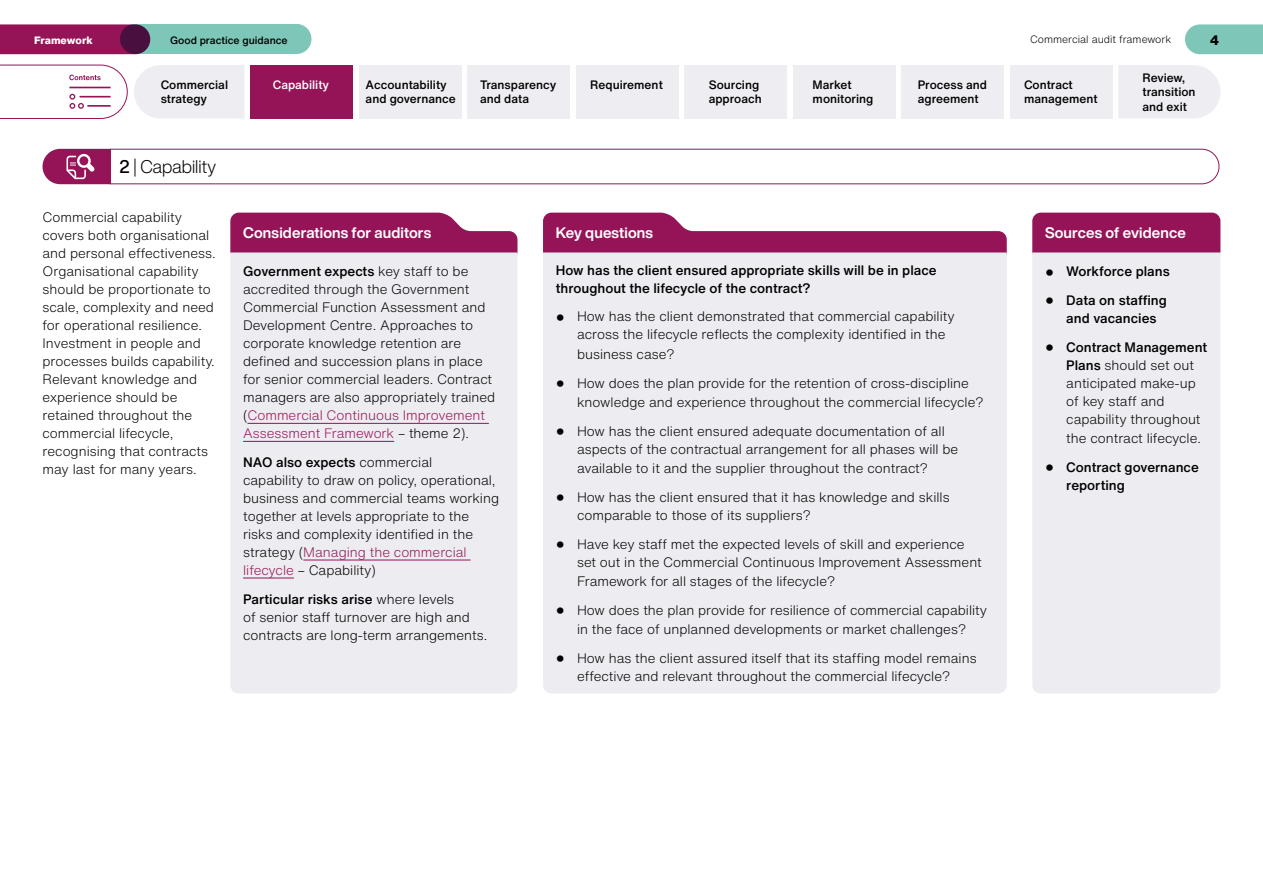
<style>
.page{position:relative;width:1263px;height:893px;background:#fff}
.page>*{position:absolute;margin:0;border:0;box-sizing:border-box;transform-origin:0 0}
.heading_3{font:300 18px "Helvetica Now Display";color:#000}
.heading_3-2{font:700 15px "Helvetica Now Display";letter-spacing:.01em;color:#fff}
.body_text{font:300 13.5px/18px "Helvetica Now Text";color:#000}
.bullet{font:300 13.5px/18px "Helvetica Now Text";color:#000}
.body_text-2{font:500 13.5px/18px "Helvetica Now Text";color:#000}
.bullet-2{font:500 13.5px/18px "Helvetica Now Text";color:#000}
.t1{font:800 13.5px "Helvetica Now Text";color:#000}
.t2{font:500 12px/14.4px "Helvetica Now Text";color:#000}
.t3{font:500 12px "Helvetica Now Text";color:#fff}
.t4{font:300 10.5px "Helvetica Now Text";color:#000}
.t5{font:500 10.5px "Helvetica Now Text";color:#000}
.t6{font:800 10.5px "Helvetica Now Text";color:#fff}
.s1{font-weight:500}
.s2{color:#951458}
.s3{font-family:"Helvetica Neue LT Std";font-size:18px}
.s4{font-family:"Helvetica Neue LT Std";font-weight:300;font-size:18px}
</style>
<div class="page">
<svg style="left:1185px;top:24px;width:78px;height:30px;background:#85cabb"></svg>
<div style="left:0;top:24px;width:131px;height:30px;background:#951458"></div>
<div style="left:120px;top:24px;width:191px;height:29px;background:#7ec7b8;border-radius:15px"></div>
<div style="left:120px;top:24px;width:191px;height:30px;border:1px solid #7ec7b8;border-radius:15px"></div>
<div style="left:576px;top:65px;width:102px;height:53px;background:#eeedf2"></div>
<div style="left:685px;top:65px;width:102px;height:53px;background:#eeedf2"></div>
<div style="left:793px;top:65px;width:102px;height:53px;background:#eeedf2"></div>
<div style="left:901px;top:65px;width:102px;height:53px;background:#eeedf2"></div>
<div style="left:1010px;top:65px;width:102px;height:53px;background:#eeedf2"></div>
<div style="left:1118px;top:65px;width:102px;height:53px;background:#eeedf2"></div>
<div style="left:468px;top:65px;width:102px;height:53px;background:#eeedf2"></div>
<div style="left:359px;top:65px;width:102px;height:53px;background:#eeedf2"></div>
<div style="left:134px;top:65px;width:110px;height:53px;background:#eeedf2"></div>
<svg style="left:0;top:65px;width:128px;height:54px"></svg>
<div style="left:251px;top:65px;width:102px;height:53px;background:#951458"></div>
<svg style="left:42px;top:148px;width:1178px;height:37px"></svg>
<div style="left:1032px;top:213px;width:188px;height:47px;background:#951458;border-radius:9px"></div>
<div style="left:1032px;top:252px;width:188px;height:442px;background:#edecf0"></div>
<svg style="left:230px;top:213px;width:287px;height:39px;background:#9f2c69"></svg>
<svg style="left:543px;top:213px;width:464px;height:39px"></svg>
<div style="left:230px;top:252px;width:287px;height:442px;background:#edecf0"></div>
<hr style="left:247px;top:423px;width:242px;height:1px;background:#951458">
<hr style="left:243px;top:441px;width:151px;height:1px;background:#951458">
<hr style="left:303px;top:560px;width:168px;height:1px;background:#951458">
<hr style="left:243px;top:578px;width:51px;height:1px;background:#951458">
<div style="left:543px;top:252px;width:464px;height:442px;background:#edecf0"></div>
<p class="t6" style="left:34px;top:32px;width:60px">Framework</p>
<p class="t5" style="left:170px;top:32px;width:119px">Good practice guidance</p>
<p class="t4" style="left:1030px;top:32px;width:143px">Commercial audit framework</p>
<p class="t1" style="left:1210px;top:30px;width:11px">4</p>
<p class="t2" style="left:590px;top:77px;width:74px">Requirement</p>
<p class="t2" style="left:709px;top:77px;width:55px">Sourcing approach</p>
<p class="t2" style="left:813px;top:77px;width:62px">Market monitoring</p>
<p class="t2" style="left:918px;top:77px;width:71px">Process and agreement</p>
<p class="t2" style="left:1024px;top:77px;width:75px">Contract management</p>
<p class="t2" style="left:1142px;top:70px;width:55px">Review, transition and exit</p>
<p class="t6" style="left:40px;top:32px;width:45px">oreword</p>
<p class="t2" style="left:161px;top:77px;width:69px">Commercial strategy</p>
<p class="t3" style="left:273px;top:76px;width:58px">Capability</p>
<p class="t2" style="left:366px;top:77px;width:92px">Accountability and governance</p>
<p class="t2" style="left:480px;top:77px;width:78px">Transparency and data</p>
<p class="heading_3" style="left:119px;top:154px;width:98px"><span class="s1">2</span> | Capability</p>
<p class="body_text" style="left:43px;top:208px;width:175px">Commercial capability covers both organisational and personal effectiveness.<br>Organisational capability should be proportionate to scale, complexity and need for operational resilience.<br>Investment in people and processes builds capability.<br>Relevant knowledge and experience should be retained throughout the commercial lifecycle, recognising that contracts may last for many years.</p>
<p class="heading_3-2" style="left:243px;top:222px;width:190px">Considerations for auditors</p>
<p class="heading_3-2" style="left:556px;top:222px;width:99px">Key questions</p>
<p class="heading_3-2" style="left:1045px;top:222px;width:142px">Sources of evidence</p>
<p class="body_text" style="left:243px;top:262px;width:254px"><span class="s1">Government expects</span> key staff to be accredited through the Government Commercial Function Assessment and Development Centre. Approaches to corporate knowledge retention are defined and succession plans in place for senior commercial leaders. Contract managers are also appropriately trained (<span class="s2">Commercial Continuous Improvement Assessment Framework</span> – theme 2).</p>
<p class="body_text" style="left:243px;top:453px;width:258px"><span class="s1">NAO also expects</span> commercial<br>capability to draw on policy, operational, business and commercial teams working together at levels appropriate to the risks and complexity identified in the strategy (<span class="s2">Managing the commercial lifecycle</span> – Capability)</p>
<p class="body_text" style="left:243px;top:589px;width:246px"><span class="s1">Particular risks arise</span> where levels<br>of senior staff turnover are high and contracts are long-term arrangements.</p>
<p class="body_text-2" style="left:556px;top:261px;width:382px">How has the client ensured appropriate skills will be in place throughout the lifecycle of the contract?</p>
<p class="bullet" style="left:577px;top:307px;width:379px;text-indent:-21px"><span class="s3">•</span> How has the client demonstrated that commercial capability across the lifecycle reflects the complexity identified in the</p>
<p class="bullet" style="left:577px;top:345px;width:99px">business case?</p>
<p class="bullet" style="left:577px;top:373px;width:408px;line-height:19.5px;text-indent:-21px"><span class="s3">•</span> How does the plan provide for the retention of cross-discipline knowledge and experience throughout the commercial lifecycle?</p>
<p class="bullet" style="left:577px;top:421px;width:383px;text-indent:-21px"><span class="s3">•</span> How has the client ensured adequate documentation of all aspects of the contractual arrangement for all phases will be</p>
<p class="bullet" style="left:577px;top:459px;width:352px">available to it and the supplier throughout the contract?</p>
<p class="bullet" style="left:577px;top:488px;width:374px;text-indent:-21px"><span class="s3">•</span> How has the client ensured that it has knowledge and skills comparable to those of its suppliers?</p>
<p class="bullet" style="left:577px;top:534px;width:406px;text-indent:-21px"><span class="s3">•</span> Have key staff met the expected levels of skill and experience set out in the Commercial Continuous Improvement Assessment</p>
<p class="bullet" style="left:577px;top:572px;width:260px">Framework for all stages of the lifecycle?</p>
<p class="bullet" style="left:556px;top:600px;width:433px;line-height:19.5px;text-align:center"><span class="s3">•</span> How does the plan provide for resilience of commercial capability in the face of unplanned developments or market challenges?</p>
<p class="bullet" style="left:556px;top:648px;width:422px;text-align:center"><span class="s3">•</span> How has the client assured itself that its staffing model remains effective and relevant throughout the commercial lifecycle?</p>
<p class="bullet-2" style="left:1045px;top:262px;width:126px"><span class="s4">•</span> Workforce plans</p>
<p class="bullet-2" style="left:1066px;top:291px;width:102px;text-indent:-21px"><span class="s4">•</span> Data on staffing and vacancies</p>
<p class="bullet" style="left:1066px;top:337px;width:142px;text-indent:-21px"><span class="s3">•</span> <span class="s1">Contract Management<br>Plans</span> should set out anticipated make‑up of key staff and capability throughout</p>
<p class="bullet" style="left:1066px;top:429px;width:136px">the contract lifecycle.</p>
<p class="bullet-2" style="left:1066px;top:458px;width:134px;text-indent:-21px"><span class="s4">•</span> Contract governance reporting</p>
</div>
